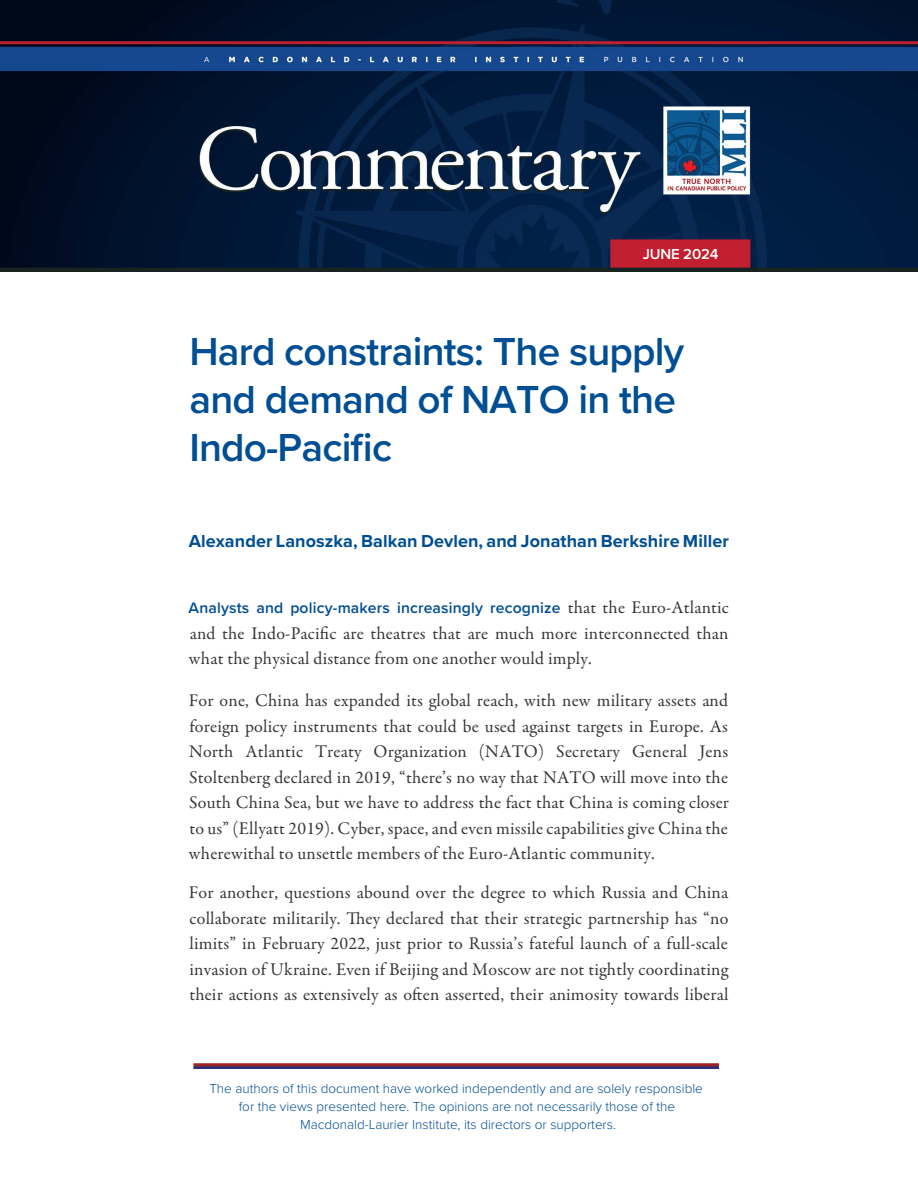
<style>
.page{position:relative;width:918px;height:1188px;background:#fff}
.page>*{position:absolute;margin:0;border:0;box-sizing:border-box;transform-origin:0 0}
.t1{font:600 40.5px/48px "Proxima Nova";letter-spacing:-.02em;color:#004e93}
.t2{font:18px/25.5px "Garamond Premr Pro";letter-spacing:.01em;color:#363636;text-align:justify}
.t3{font:700 18px "Proxima Nova";letter-spacing:.005em;color:#004e93}
.t4{font:600 15.75px "Proxima Nova";letter-spacing:.01em;color:#004e93}
.t5{font:600 15px "Proxima Nova";letter-spacing:-.01em;color:#fff}
.t6{font:300 13.5px/18px "Proxima Nova";color:#004e93;text-align:center}
.s1{font-family:"Garamond Premr Pro";font-weight:400;font-size:18px;color:#363636}
</style>
<div class="page">
<hr style="left:193px;top:1066px;width:526px;height:3px;background:#2d2f79">
<hr style="left:193px;top:1063px;width:526px;height:3px;background:#a22220">
<img style="left:0;top:0;width:918px;height:271px">
<p class="t5" style="left:643px;top:243px;width:77px">JUNE 2024</p>
<h1 class="t1" style="left:189px;top:327px;width:496px">Hard constraints: The supply and demand of NATO in the<br>Indo-Pacific</h1>
<p class="t3" style="left:189px;top:528px;width:542px">Alexander Lanoszka, Balkan Devlen, and Jonathan Berkshire Miller</p>
<p class="t4" style="left:189px;top:596px;width:542px">Analysts and policy-makers increasingly recognize <span class="s1">that the Euro-Atlantic</span></p>
<p class="t2" style="left:189px;top:621px;width:541px">and the Indo-Pacific are theatres that are much more interconnected than what the physical distance from one another would imply.</p>
<p class="t2" style="left:189px;top:688px;width:542px">For one, China has expanded its global reach, with new military assets and foreign policy instruments that could be used against targets in Europe. As North Atlantic Treaty Organization (NATO) Secretary General Jens Stoltenberg declared in 2019, “there’s no way that NATO will move into the South China Sea, but we have to address the fact that China is coming closer to us” (Ellyatt 2019). Cyber, space, and even missile capabilities give China the wherewithal to unsettle members of the Euro-Atlantic community.</p>
<p class="t2" style="left:189px;top:880px;width:541px">For another, questions abound over the degree to which Russia and China collaborate militarily. They declared that their strategic partnership has “no limits” in February 2022, just prior to Russia’s fateful launch of a full-scale invasion of Ukraine. Even if Beijing and Moscow are not tightly coordinating their actions as extensively as often asserted, their animosity towards liberal</p>
<p class="t6" style="left:209px;top:1079px;width:495px">The authors of this document have worked independently and are solely responsible for the views presented here. The opinions are not necessarily those of the<br>Macdonald-Laurier Institute, its directors or supporters.</p>
</div>
